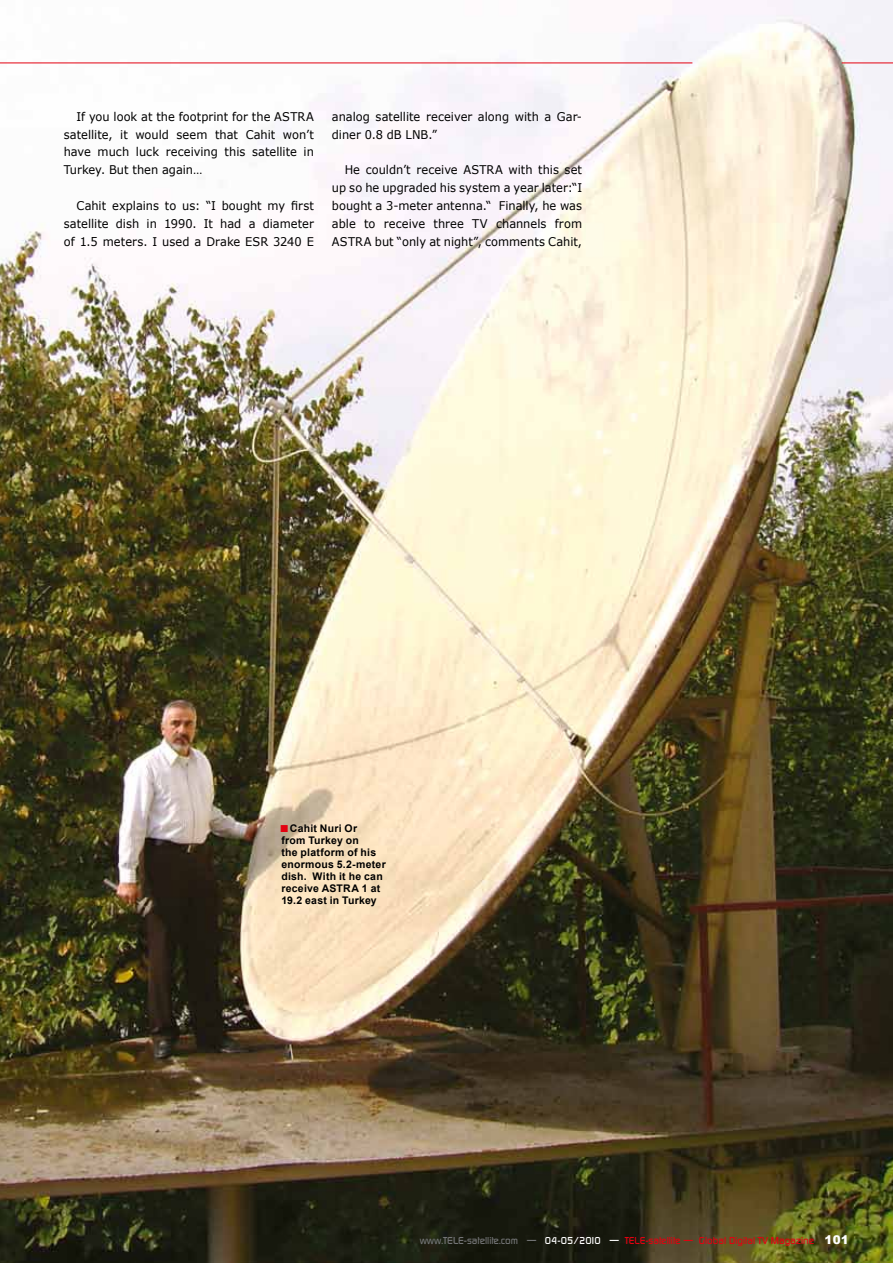
<style>
.page{position:relative;width:893px;height:1263px;background:#fff}
.page>*{position:absolute;margin:0;border:0;box-sizing:border-box;transform-origin:0 0}
.t1{font:15px "Arial";color:#e30110}
.t2{font:12px/17.9px "Verdana";color:#000;text-align:justify;scale:.95 1}
.t3{font:700 10.5px/12px "Arial";letter-spacing:.02em;color:#000}
.t4{font:500 9.75px "Digital";color:#e30110}
.s1{color:#757678}
.s2{color:#fff}
.s3{font-family:"Arial";font-weight:900;font-size:12px;color:#fff}
</style>
<div class="page">
<img style="left:0;top:0;width:893px;height:1263px">
<hr style="left:0;top:63px;width:692px;height:1px;background:#e30110">
<hr style="left:842px;top:63px;width:51px;height:1px;background:#e30110">
<p class="t2" style="left:64px;top:107px;width:265px;text-indent:13px">If you look at the footprint for the ASTRA satellite, it would seem that Cahit won’t have much luck receiving this satellite in Turkey. But then again…</p>
<p class="t2" style="left:64px;top:197px;width:265px;text-indent:13px">Cahit explains to us: “I bought my first satellite dish in 1990. It had a diameter of 1.5 meters. I used a Drake ESR 3240 E</p>
<p class="t2" style="left:332px;top:107px;width:265px">analog satellite receiver along with a Gar&shy;diner 0.8 dB LNB.”</p>
<p class="t2" style="left:332px;top:161px;width:265px;text-indent:13px">He couldn’t receive ASTRA with this set up so he upgraded his system a year later:“I bought a 3-meter antenna.“ Finally, he was able to receive three TV channels from ASTRA but “only at night”, comments Cahit,</p>
<p class="t3" style="left:281px;top:822px;width:106px;text-indent:9px">Cahit Nuri Or<br>from Turkey on<br>the platform of his enormous 5.2-meter dish. With it he can receive ASTRA 1 at<br>19.2 east in Turkey</p>
<p class="t1" style="left:280px;top:816px;width:11px">■</p>
<p class="t4" style="left:420px;top:1235px;width:430px"><span class="s1">www.TELE-satellite.com —</span> <span class="s2">04-05/2010 —</span> TELE-satellite — Global Digital TV Magazine <span class="s3">101</span></p>
</div>
